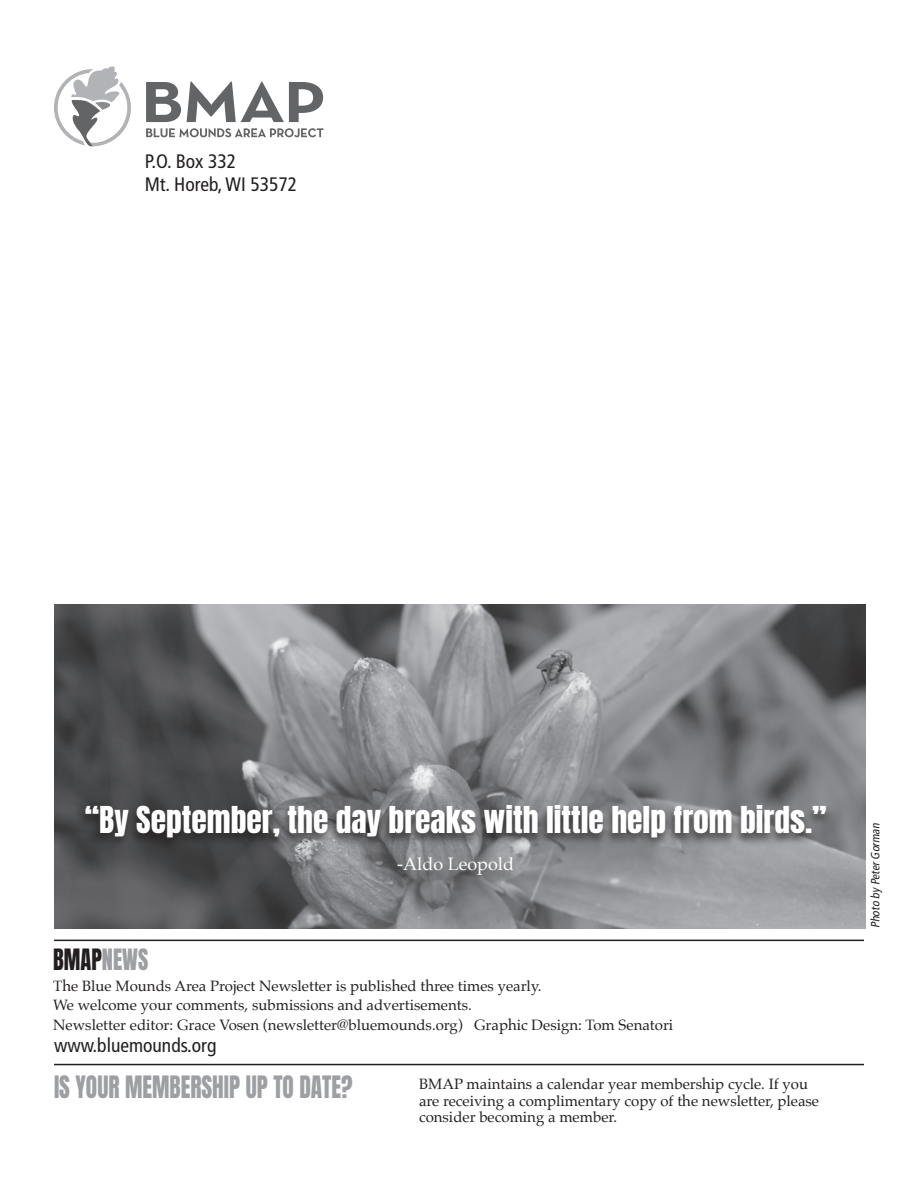
<style>
.page{position:relative;width:918px;height:1188px;background:#fff}
.page>*{position:absolute;margin:0;border:0;box-sizing:border-box;transform-origin:0 0}
.t1{font:31.5px "Anton";color:#fff}
.t2{font:26.25px "Anton";color:#9d9fa2;scale:.89 1}
.t3{font:25.05px "Anton";color:#231f20;scale:.89 1}
.t4{font:condensed 19.5px/23.4px "Frutiger";color:#231f20}
.t5{font:18px "Palatino";color:#fff}
.t6{font:15px/16.5px "Palatino";color:#231f20}
.t7{font:italic condensed 12px "Frutiger";color:#231f20}
.s1{color:#9d9fa2}
</style>
<div class="page">
<img style="left:54px;top:605px;width:811px;height:324px">
<svg style="left:54px;top:66px;width:77px;height:80px"></svg>
<svg style="left:146px;top:82px;width:35px;height:40px"></svg>
<svg style="left:187px;top:82px;width:136px;height:40px"></svg>
<svg style="left:146px;top:128px;width:178px;height:9px"></svg>
<hr style="left:54px;top:1064px;width:810px;height:1px;background:#231f20">
<hr style="left:54px;top:940px;width:810px;height:1px;background:#231f20">
<div style="left:76px;top:804px;width:756px;height:85px;background:#231f20;opacity:.75"></div>
<h3 class="t4" style="left:145px;top:149px;width:154px">P.O. Box 332<br>Mt. Horeb, WI 53572</h3>
<h1 class="t1" style="left:85px;top:804px;width:744px">“By September, the day breaks with little help from birds.”</h1>
<p class="t5" style="left:397px;top:849px;width:118px">-Aldo Leopold</p>
<h3 class="t3" style="left:53px;top:947px;width:108px">BMAP<span class="s1">NEWS</span></h3>
<p class="t6" style="left:53px;top:976px;width:622px;line-height:19.5px">The Blue Mounds Area Project Newsletter is published three times yearly.<br>We welcome your comments, submissions and advertisements.<br>Newsletter editor: Grace Vosen (newsletter@bluemounds.org) Graphic Design: Tom Senatori</p>
<h3 class="t4" style="left:54px;top:1034px;width:164px">www.bluemounds.org</h3>
<h2 class="t2" style="left:54px;top:1074px;width:337px">IS YOUR MEMBERSHIP UP TO DATE?</h2>
<p class="t6" style="left:419px;top:1076px;width:402px">BMAP maintains a calendar year membership cycle. If you are receiving a complimentary copy of the newsletter, please consider becoming a member.</p>
<p class="t7" style="left:868px;top:928px;width:109px;rotate:-90deg">Photo by PeterGorman</p>
</div>
